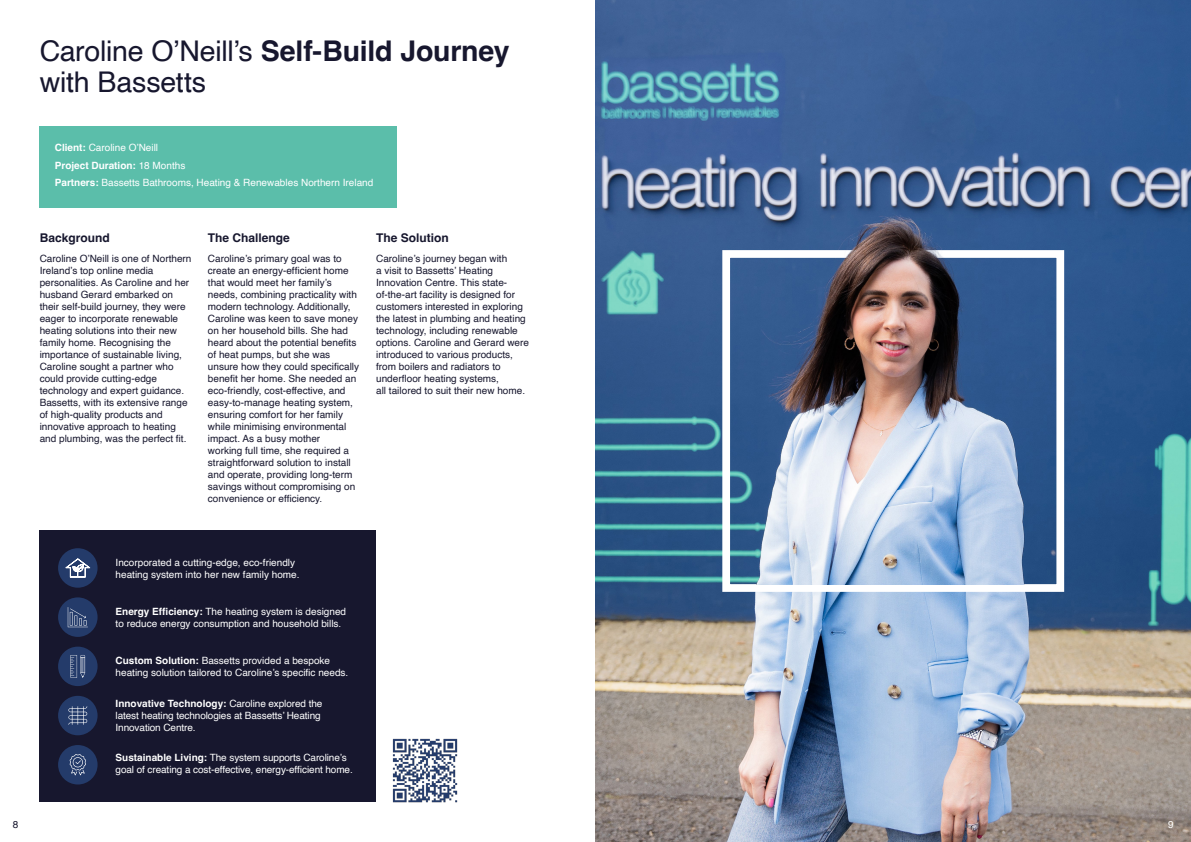
<style>
.page{position:relative;width:1191px;height:842px;background:#fff}
.page>*{position:absolute;margin:0;border:0;box-sizing:border-box;transform-origin:0 0}
.t1{font:28.5px/30.9px "Helvetica";letter-spacing:-.01em;color:#17172e}
.t2{font:700 12px "Helvetica";color:#17172e}
.t3{font:10px/12px "Helvetica";color:#17172e}
.t4{font:10px/12px "Helvetica";color:#fff}
.s1{font-weight:700}
</style>
<div class="page">
<div style="left:40px;top:126px;width:357px;height:81px;background:#5bbeaa"></div>
<img style="left:595px;top:584px;width:596px;height:258px">
<div style="left:40px;top:531px;width:336px;height:271px;background:#17172e"></div>
<div style="left:58px;top:548px;width:40px;height:40px;background:#243b6a;border-radius:50%"></div>
<div style="left:58px;top:597px;width:40px;height:40px;background:#243b6a;border-radius:50%"></div>
<div style="left:58px;top:647px;width:40px;height:39px;background:#243b6a;border-radius:50%"></div>
<div style="left:58px;top:696px;width:40px;height:39px;background:#243b6a;border-radius:50%"></div>
<div style="left:58px;top:745px;width:40px;height:39px;background:#243b6a;border-radius:50%"></div>
<svg style="left:69px;top:754px;width:17px;height:21px"></svg>
<svg style="left:68px;top:706px;width:19px;height:19px"></svg>
<svg style="left:70px;top:655px;width:15px;height:23px"></svg>
<svg style="left:68px;top:607px;width:20px;height:20px"></svg>
<div style="left:722px;top:250px;width:342px;height:342px;border:8px solid #fff"></div>
<img style="left:595px;top:0;width:596px;height:584px">
<svg style="left:66px;top:558px;width:24px;height:19px"></svg>
<img style="left:392px;top:738px;width:66px;height:65px">
<h1 class="t1" style="left:40px;top:36px;width:471px">Caroline O’Neill’s <span class="s1">Self-Build Journey </span>with Bassetts</h1>
<p class="t4" style="left:55px;top:139px;width:320px;line-height:17.5px"><span class="s1">Client:</span> Caroline O’Neill<br><span class="s1">Project Duration:</span> 18 Months<br><span class="s1">Partners:</span> Bassetts Bathrooms, Heating &amp; Renewables Northern Ireland</p>
<p class="t2" style="left:40px;top:230px;width:72px">Background</p>
<p class="t3" style="left:40px;top:253px;width:153px">Caroline O’Neill is one of Northern<br>Ireland’s top online media personalities. As Caroline and her husband Gerard embarked on their self-build journey, they were eager to incorporate renewable heating solutions into their new family home. Recognising the importance of sustainable living,<br>Caroline sought a partner who could provide cutting-edge technology and expert guidance.<br>Bassetts, with its extensive range of high-quality products and innovative approach to heating and plumbing, was the perfect fit.</p>
<p class="t2" style="left:208px;top:230px;width:84px">The Challenge</p>
<p class="t3" style="left:208px;top:253px;width:153px">Caroline’s primary goal was to create an energy-efficient home that would meet her family’s needs, combining practicality with modern technology. Additionally,<br>Caroline was keen to save money on her household bills. She had heard about the potential benefits of heat pumps, but she was unsure how they could specifically benefit her home. She needed an eco-friendly, cost-effective, and easy-to-manage heating system, ensuring comfort for her family while minimising environmental impact. As a busy mother<br>working full time, she required a straightforward solution to install and operate, providing long-term savings without compromising on convenience or efficiency.</p>
<p class="t2" style="left:376px;top:230px;width:74px">The Solution</p>
<p class="t3" style="left:376px;top:253px;width:154px">Caroline’s journey began with<br>a visit to Bassetts’ Heating<br>Innovation Centre. This state&shy;of-the-art facility is designed for customers interested in exploring the latest in plumbing and heating technology, including renewable options. Caroline and Gerard were introduced to various products, from boilers and radiators to underfloor heating systems,<br>all tailored to suit their new home.</p>
<p class="t4" style="left:116px;top:556px;width:185px">Incorporated a cutting-edge, eco-friendly heating system into her new family home.</p>
<p class="t4" style="left:116px;top:606px;width:232px"><span class="s1">Energy Efficiency:</span> The heating system is designed to reduce energy consumption and household bills.</p>
<p class="t4" style="left:116px;top:655px;width:234px"><span class="s1">Custom Solution:</span> Bassetts provided a bespoke heating solution tailored to Caroline’s specific needs.</p>
<p class="t4" style="left:116px;top:697px;width:208px"><span class="s1">Innovative Technology:</span> Caroline explored the latest heating technologies at Bassetts’ Heating<br>Innovation Centre.</p>
<p class="t4" style="left:116px;top:751px;width:239px"><span class="s1">Sustainable Living:</span> The system supports Caroline’s goal of creating a cost-effective, energy-efficient home.</p>
<p class="t3" style="left:13px;top:819px;width:7px">8</p>
<p class="t4" style="left:1168px;top:819px;width:7px">9</p>
</div>
